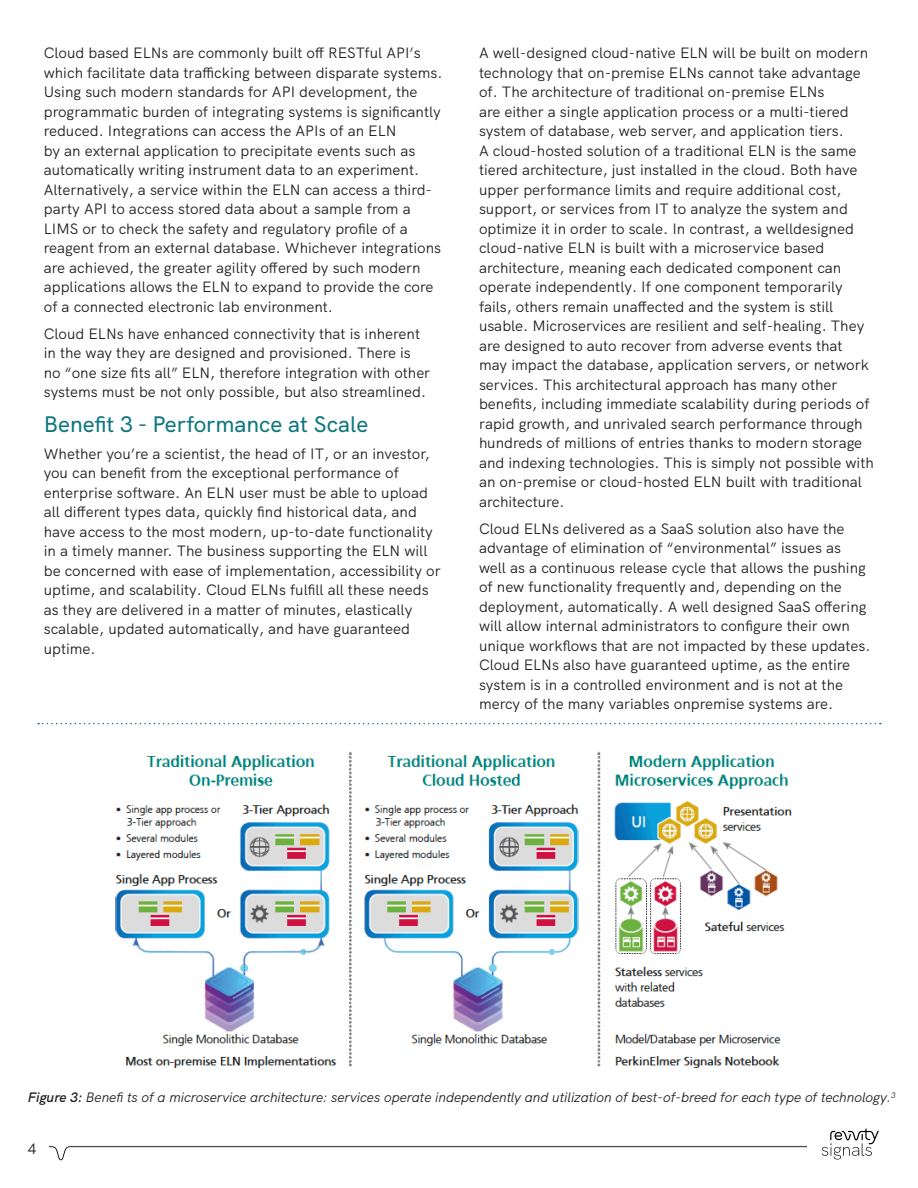
<style>
.page{position:relative;width:918px;height:1188px;background:#fff}
.page>*{position:absolute;margin:0;border:0;box-sizing:border-box;transform-origin:0 0}
.t1{font:500 22.5px "HK Grotesk";color:#0e767f}
.t2{font:15px/19.5px "HK Grotesk";color:#231f20}
.t3{font:italic 13.65px "HK Grotesk";color:#231f20}
.s1{font-weight:600}
</style>
<div class="page">
<svg style="left:49px;top:1145px;width:758px;height:16px"></svg>
<svg style="left:822px;top:1128px;width:57px;height:32px"></svg>
<svg style="left:38px;top:723px;width:843px;height:1px"></svg>
<img style="left:115px;top:751px;width:677px;height:317px">
<p class="t2" style="left:44px;top:42px;width:400px">Cloud based ELNs are commonly built off RESTful API’s which facilitate data trafficking between disparate systems.<br>Using such modern standards for API development, the programmatic burden of integrating systems is significantly reduced. Integrations can access the APIs of an ELN<br>by an external application to precipitate events such as automatically writing instrument data to an experiment.<br>Alternatively, a service within the ELN can access a third&shy;party API to access stored data about a sample from a LIMS or to check the safety and regulatory profile of a reagent from an external database. Whichever integrations are achieved, the greater agility offered by such modern applications allows the ELN to expand to provide the core of a connected electronic lab environment.</p>
<p class="t2" style="left:44px;top:322px;width:388px">Cloud ELNs have enhanced connectivity that is inherent in the way they are designed and provisioned. There is no “one size fits all” ELN, therefore integration with other systems must be not only possible, but also streamlined.</p>
<p class="t1" style="left:44px;top:406px;width:326px">Benefit 3 - Performance at Scale</p>
<p class="t2" style="left:44px;top:442px;width:398px">Whether you’re a scientist, the head of IT, or an investor, you can benefit from the exceptional performance of enterprise software. An ELN user must be able to upload all different types data, quickly find historical data, and have access to the most modern, up-to-date functionality in a timely manner. The business supporting the ELN will be concerned with ease of implementation, accessibility or uptime, and scalability. Cloud ELNs fulfill all these needs as they are delivered in a matter of minutes, elastically scalable, updated automatically, and have guaranteed uptime.</p>
<p class="t2" style="left:479px;top:42px;width:396px">A well-designed cloud-native ELN will be built on modern technology that on-premise ELNs cannot take advantage of. The architecture of traditional on-premise ELNs<br>are either a single application process or a multi-tiered system of database, web server, and application tiers.<br>A cloud-hosted solution of a traditional ELN is the same tiered architecture, just installed in the cloud. Both have upper performance limits and require additional cost, support, or services from IT to analyze the system and optimize it in order to scale. In contrast, a welldesigned cloud-native ELN is built with a microservice based architecture, meaning each dedicated component can operate independently. If one component temporarily fails, others remain unaffected and the system is still usable. Microservices are resilient and self-healing. They are designed to auto recover from adverse events that may impact the database, application servers, or network services. This architectural approach has many other benefits, including immediate scalability during periods of rapid growth, and unrivaled search performance through hundreds of millions of entries thanks to modern storage and indexing technologies. This is simply not possible with an on-premise or cloud-hosted ELN built with traditional architecture.</p>
<p class="t2" style="left:479px;top:517px;width:393px">Cloud ELNs delivered as a SaaS solution also have the advantage of elimination of “environmental” issues as well as a continuous release cycle that allows the pushing of new functionality frequently and, depending on the deployment, automatically. A well designed SaaS offering will allow internal administrators to configure their own unique workflows that are not impacted by these updates.<br>Cloud ELNs also have guaranteed uptime, as the entire system is in a controlled environment and is not at the mercy of the many variables onpremise systems are.</p>
<p class="t3" style="left:28px;top:1087px;width:869px"><span class="s1">Figure 3:</span> Benefi ts of a microservice architecture: services operate independently and utilization of best-of-breed for each type of technology.<sup>3</sup></p>
<p class="t2" style="left:28px;top:1138px;width:10px">4</p>
</div>
